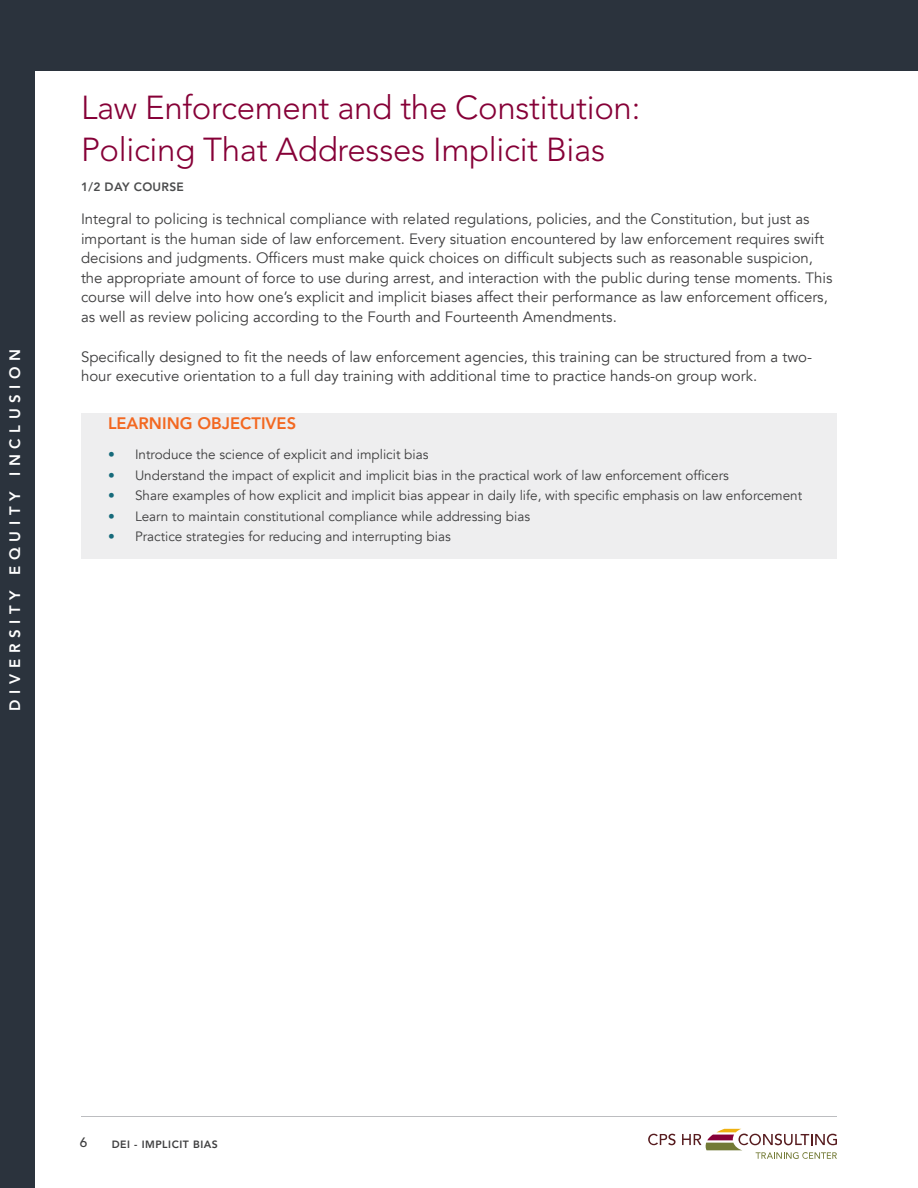
<style>
.page{position:relative;width:918px;height:1188px;background:#fff}
.page>*{position:absolute;margin:0;border:0;box-sizing:border-box;transform-origin:0 0}
.Class_header_no_line{font:300 33px/42px "Avenir LT Std";letter-spacing:-.01em;color:#860037}
.Learning_Objectives{font:800 16.5px "Avenir LT Std";color:#f36821}
.Body{font:15px/19.5px "Avenir";color:#3e3e3f}
.t1{font:800 15px "Avenir LT Std";letter-spacing:.375em;color:#fff}
.t2{font:13.5px "Avenir";color:#3e3e3f}
.t3{font:500 13.5px "Avenir LT Std";color:#3e3e3f}
.Course_Length{font:800 12px "Avenir LT Std";letter-spacing:.025em;color:#4b4c4d}
.t4{font:800 10.5px "Avenir LT Std";letter-spacing:.05em;color:#3e3e3f}
.s1{color:#166a7b}
</style>
<div class="page">
<div style="left:0;top:0;width:918px;height:71px;background:#2b333d"></div>
<div style="left:0;top:0;width:35px;height:1188px;background:#2b333d"></div>
<svg style="left:648px;top:1134px;width:28px;height:11px"></svg>
<svg style="left:682px;top:1129px;width:155px;height:30px"></svg>
<hr style="left:81px;top:1116px;width:756px;height:1px;background:#bcbdc0">
<div style="left:81px;top:413px;width:756px;height:20px;background:#eeeeef"></div>
<div style="left:81px;top:432px;width:756px;height:45px;background:#eeeeef"></div>
<div style="left:81px;top:473px;width:756px;height:45px;background:#eeeeef"></div>
<div style="left:81px;top:514px;width:756px;height:45px;background:#eeeeef"></div>
<p class="t1" style="left:6px;top:711px;width:363px;rotate:-90deg">DIVERSITY EQUITY INCLUSION</p>
<p class="Class_header_no_line" style="left:81px;top:87px;width:561px">Law Enforcement and the Constitution:<br>Policing That Addresses Implicit Bias</p>
<p class="Course_Length" style="left:81px;top:180px;width:104px">1/2 DAY COURSE</p>
<p class="Body" style="left:81px;top:210px;width:753px">Integral to policing is technical compliance with related regulations, policies, and the Constitution, but just as important is the human side of law enforcement. Every situation encountered by law enforcement requires swift decisions and judgments. Officers must make quick choices on difficult subjects such as reasonable suspicion, the appropriate amount of force to use during arrest, and interaction with the public during tense moments. This course will delve into how one’s explicit and implicit biases affect their performance as law enforcement officers, as well as review policing according to the Fourth and Fourteenth Amendments.</p>
<p class="Body" style="left:81px;top:347px;width:733px">Specifically designed to fit the needs of law enforcement agencies, this training can be structured from a two&shy;hour executive orientation to a full day training with additional time to practice hands-on group work.</p>
<p class="Learning_Objectives" style="left:108px;top:414px;width:190px">LEARNING OBJECTIVES</p>
<p class="t2" style="left:108px;top:447px;width:322px"><span class="s1">•</span> Introduce the science of explicit and implicit bias</p>
<p class="t2" style="left:108px;top:467px;width:622px"><span class="s1">•</span> Understand the impact of explicit and implicit bias in the practical work of law enforcement officers</p>
<p class="t2" style="left:108px;top:488px;width:696px"><span class="s1">•</span> Share examples of how explicit and implicit bias appear in daily life, with specific emphasis on law enforcement</p>
<p class="t2" style="left:108px;top:508px;width:424px"><span class="s1">•</span> Learn to maintain constitutional compliance while addressing bias</p>
<p class="t2" style="left:108px;top:529px;width:344px"><span class="s1">•</span> Practice strategies for reducing and interrupting bias</p>
<p class="t3" style="left:80px;top:1134px;width:9px">6</p>
<p class="t4" style="left:112px;top:1138px;width:108px">DEI - IMPLICIT BIAS</p>
</div>
